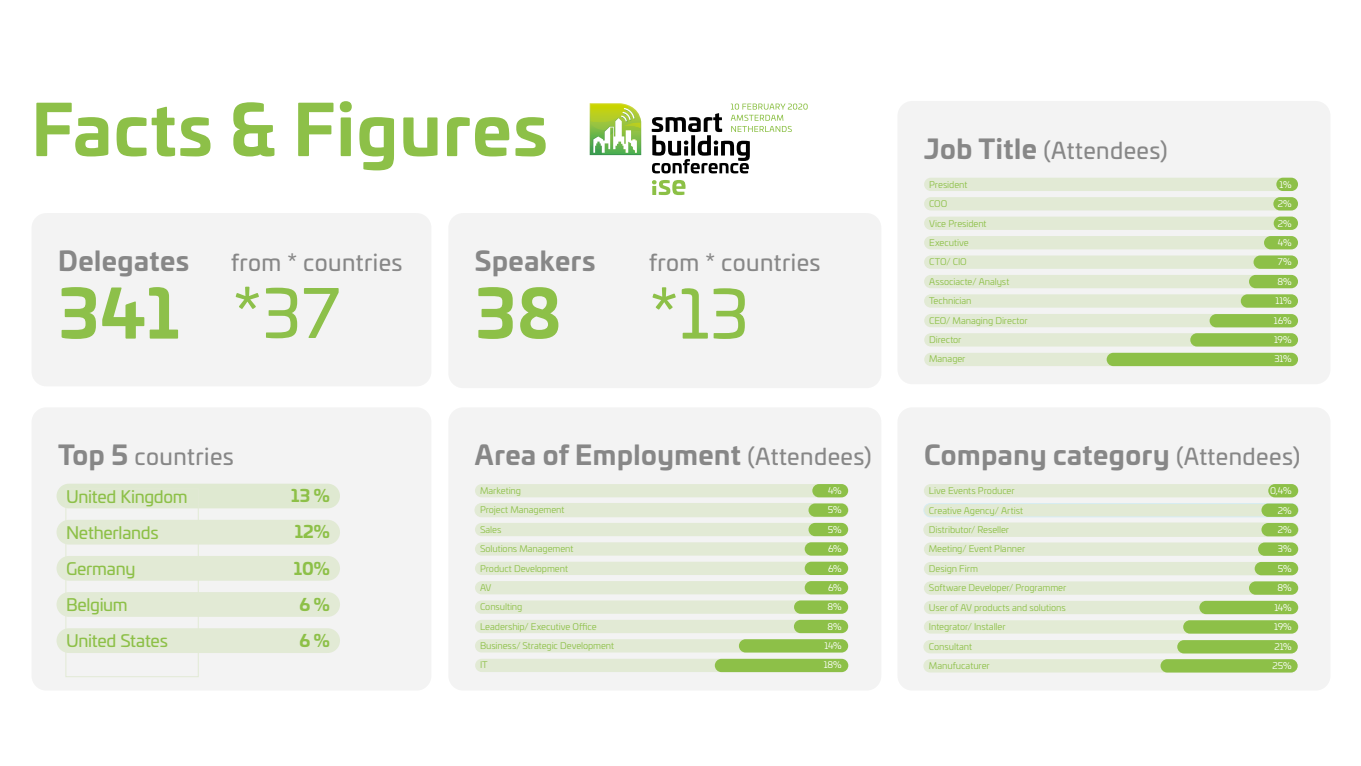
<style>
.page{position:relative;width:1361px;height:766px;background:#fff}
.page>*{position:absolute;margin:0;border:0;box-sizing:border-box;transform-origin:0 0}
.t1{font:700 69px "Univia Pro";letter-spacing:.02em;color:#8dc048}
.t2{font:700 66px "Univia Pro";color:#8dc04a}
.t3{font:66px "Univia Pro";color:#8dc04a}
.t4{font:66px "Univia Pro";color:#8dc048}
.t5{font:700 66px "Univia Pro";color:#8dc048}
.t6{font:700 26.49px "Univia Pro";letter-spacing:.02em;color:#878787}
.t7{font:22.8px "Univia Pro";letter-spacing:.02em;color:#878787}
.t8{font:16.89px/36.1px "Univia Pro";letter-spacing:-.015em;color:#8dc048}
.t9{font:700 16.89px/36.1px "Univia Pro";color:#8dc048;text-align:center}
.t10{font:9.09px/19.4px "Univia Pro";letter-spacing:-.01em;color:#8dc048}
.t11{font:9.09px/19.4px "Univia Pro";letter-spacing:-.005em;color:#fff;text-align:right}
.s1{font-weight:700;font-size:26.49px}
.s2{font-weight:400;font-size:22.8px}
</style>
<div class="page">
<div style="left:31px;top:213px;width:400px;height:173px;background:#f3f3f3;border-radius:15px"></div>
<div style="left:448px;top:213px;width:433px;height:175px;background:#f3f3f3;border-radius:15px"></div>
<div style="left:31px;top:407px;width:400px;height:283px;background:#f3f3f3;border-radius:15px"></div>
<div style="left:57px;top:483px;width:283px;height:25px;background:#dfe9d1;border-radius:12px"></div>
<div style="left:57px;top:519px;width:283px;height:25px;background:#e2ead5;border-radius:12px"></div>
<div style="left:57px;top:555px;width:283px;height:25px;background:#e2ead5;border-radius:12px"></div>
<div style="left:57px;top:592px;width:283px;height:24px;background:#e2ead5;border-radius:12px"></div>
<div style="left:57px;top:628px;width:283px;height:24px;background:#e2ead5;border-radius:12px"></div>
<div style="left:897px;top:407px;width:433px;height:283px;background:#f3f3f3;border-radius:15px"></div>
<div style="left:924px;top:484px;width:374px;height:13px;background:#e2ead5;border-radius:7px"></div>
<div style="left:924px;top:503px;width:374px;height:13px;background:#e2ead5;border-radius:7px"></div>
<div style="left:923px;top:503px;width:375px;height:14px;border:1px solid #d6ecf3;border-radius:7px"></div>
<div style="left:924px;top:523px;width:374px;height:13px;background:#e2ead5;border-radius:7px"></div>
<div style="left:923px;top:522px;width:375px;height:14px;border:1px solid #e2ead5;border-radius:7px"></div>
<div style="left:924px;top:542px;width:374px;height:13px;background:#e2ead5;border-radius:7px"></div>
<div style="left:923px;top:640px;width:374px;height:13px;background:#e3ebd5;border-radius:7px"></div>
<div style="left:924px;top:561px;width:374px;height:14px;background:#e2ead5;border-radius:7px"></div>
<div style="left:924px;top:581px;width:374px;height:13px;background:#e2ead5;border-radius:7px"></div>
<div style="left:924px;top:600px;width:374px;height:14px;background:#e2ead5;border-radius:7px"></div>
<div style="left:924px;top:620px;width:374px;height:13px;background:#e3ebd5;border-radius:7px"></div>
<div style="left:923px;top:659px;width:374px;height:13px;background:#e3ebd5;border-radius:7px"></div>
<div style="left:1268px;top:484px;width:30px;height:13px;background:#8dc048;border-radius:7px"></div>
<div style="left:1261px;top:503px;width:37px;height:13px;background:#8dc048;border-radius:7px"></div>
<div style="left:1261px;top:523px;width:37px;height:13px;background:#8dc048;border-radius:7px"></div>
<div style="left:1258px;top:542px;width:40px;height:13px;background:#8dc048;border-radius:7px"></div>
<div style="left:1254px;top:561px;width:44px;height:14px;background:#8dc048;border-radius:7px"></div>
<div style="left:1249px;top:581px;width:49px;height:13px;background:#8dc048;border-radius:7px"></div>
<div style="left:1199px;top:600px;width:99px;height:14px;background:#8dc048;border-radius:7px"></div>
<div style="left:1183px;top:620px;width:115px;height:13px;background:#8dc048;border-radius:7px"></div>
<div style="left:1160px;top:659px;width:137px;height:13px;background:#8dc048;border-radius:7px"></div>
<div style="left:1177px;top:640px;width:120px;height:13px;background:#8dc048;border-radius:7px"></div>
<div style="left:897px;top:101px;width:433px;height:283px;background:#f3f3f3;border-radius:15px"></div>
<div style="left:924px;top:353px;width:374px;height:13px;background:#e2ead5;border-radius:7px"></div>
<div style="left:924px;top:178px;width:374px;height:13px;background:#e2ead5;border-radius:7px"></div>
<div style="left:1106px;top:353px;width:192px;height:13px;background:#8dc048;border-radius:7px"></div>
<div style="left:924px;top:197px;width:374px;height:13px;background:#e2ead5;border-radius:7px"></div>
<div style="left:924px;top:216px;width:374px;height:14px;background:#e2ead5;border-radius:7px"></div>
<div style="left:924px;top:236px;width:374px;height:13px;background:#e2ead5;border-radius:7px"></div>
<div style="left:924px;top:255px;width:374px;height:14px;background:#e2ead5;border-radius:7px"></div>
<div style="left:924px;top:275px;width:374px;height:13px;background:#e2ead5;border-radius:7px"></div>
<div style="left:924px;top:294px;width:374px;height:13px;background:#e2ead5;border-radius:7px"></div>
<div style="left:1276px;top:178px;width:22px;height:13px;background:#8dc048;border-radius:7px"></div>
<div style="left:1273px;top:197px;width:25px;height:13px;background:#8dc048;border-radius:7px"></div>
<div style="left:924px;top:314px;width:374px;height:13px;background:#e2ead5;border-radius:7px"></div>
<div style="left:1273px;top:216px;width:25px;height:14px;background:#8dc048;border-radius:7px"></div>
<div style="left:1264px;top:236px;width:34px;height:13px;background:#8dc048;border-radius:7px"></div>
<div style="left:924px;top:333px;width:374px;height:13px;background:#e2ead5;border-radius:7px"></div>
<div style="left:1253px;top:255px;width:45px;height:14px;background:#8dc048;border-radius:7px"></div>
<div style="left:1249px;top:275px;width:49px;height:13px;background:#8dc048;border-radius:7px"></div>
<div style="left:1240px;top:294px;width:58px;height:13px;background:#8dc048;border-radius:7px"></div>
<div style="left:1190px;top:333px;width:108px;height:13px;background:#8dc048;border-radius:7px"></div>
<div style="left:1209px;top:314px;width:89px;height:13px;background:#8dc048;border-radius:7px"></div>
<div style="left:448px;top:407px;width:433px;height:283px;background:#f3f3f3;border-radius:15px"></div>
<div style="left:475px;top:484px;width:373px;height:13px;background:#e2ead5;border-radius:7px"></div>
<div style="left:475px;top:503px;width:373px;height:13px;background:#e2ead5;border-radius:7px"></div>
<div style="left:475px;top:503px;width:373px;height:13px;border:1px solid #e2ead5;border-radius:7px"></div>
<div style="left:475px;top:522px;width:373px;height:14px;background:#e2ead5;border-radius:7px"></div>
<div style="left:475px;top:542px;width:373px;height:13px;background:#e2ead5;border-radius:7px"></div>
<div style="left:475px;top:561px;width:373px;height:14px;background:#e2ead5;border-radius:7px"></div>
<div style="left:475px;top:581px;width:373px;height:13px;background:#e2ead5;border-radius:7px"></div>
<div style="left:475px;top:600px;width:373px;height:13px;background:#e2ead5;border-radius:7px"></div>
<div style="left:475px;top:619px;width:373px;height:14px;background:#e2ead5;border-radius:7px"></div>
<div style="left:812px;top:484px;width:36px;height:13px;background:#8dc048;border-radius:7px"></div>
<div style="left:808px;top:503px;width:40px;height:13px;background:#8dc048;border-radius:7px"></div>
<div style="left:808px;top:522px;width:40px;height:14px;background:#8dc048;border-radius:7px"></div>
<div style="left:475px;top:658px;width:373px;height:14px;background:#e2ead5;border-radius:7px"></div>
<div style="left:715px;top:658px;width:133px;height:14px;background:#8dc048;border-radius:7px"></div>
<div style="left:804px;top:542px;width:44px;height:13px;background:#8dc048;border-radius:7px"></div>
<div style="left:804px;top:561px;width:44px;height:14px;background:#8dc048;border-radius:7px"></div>
<div style="left:804px;top:581px;width:44px;height:13px;background:#8dc048;border-radius:7px"></div>
<div style="left:794px;top:600px;width:54px;height:13px;background:#8dc048;border-radius:7px"></div>
<div style="left:794px;top:619px;width:54px;height:14px;background:#8dc048;border-radius:7px"></div>
<div style="left:475px;top:639px;width:373px;height:13px;background:#e2ead5;border-radius:7px"></div>
<div style="left:739px;top:639px;width:109px;height:13px;background:#8dc048;border-radius:7px"></div>
<svg style="left:652px;top:180px;width:33px;height:15px"></svg>
<svg style="left:590px;top:103px;width:51px;height:52px"></svg>
<svg style="left:652px;top:103px;width:155px;height:70px"></svg>
<h1 class="t1" style="left:31px;top:75px;width:518px">Facts &amp; Figures</h1>
<h3 class="t6" style="left:58px;top:240px;width:133px">Delegates</h3>
<h3 class="t7" style="left:231px;top:245px;width:173px">from * countries</h3>
<h2 class="t3" style="left:233px;top:264px;width:108px">*37</h2>
<h2 class="t5" style="left:475px;top:261px;width:87px">38</h2>
<h3 class="t6" style="left:475px;top:240px;width:122px">Speakers</h3>
<h3 class="t7" style="left:649px;top:245px;width:173px">from * countries</h3>
<h2 class="t4" style="left:650px;top:264px;width:100px">*13</h2>
<h2 class="t2" style="left:59px;top:261px;width:122px">341</h2>
<h3 class="t7" style="left:58px;top:439px;width:177px"><span class="s1">Top 5</span> countries</h3>
<h3 class="t8" style="left:66px;top:477px;width:123px">United Kingdom<br>Netherlands<br>Germany<br>Belgium<br>United States</h3>
<h3 class="t9" style="left:291px;top:476px;width:40px">13 %<br>12%<br>10%<br>6 %<br>6 %</h3>
<h3 class="t6" style="left:475px;top:434px;width:398px">Area of Employment <span class="s2">(Attendees)</span></h3>
<p class="t10" style="left:480px;top:480px;width:136px">Marketing<br>Project Management<br>Sales<br>Solutions Management<br>Product Development<br>AV<br>Consulting<br>Leadership/ Executive Office<br>Business/ Strategic Development<br>IT</p>
<p class="t11" style="left:823px;top:480px;width:20px;text-align:center">4%<br>5%<br>5%<br>6%<br>6%<br>6%<br>8%<br>8%<br>14%<br>18%</p>
<h3 class="t7" style="left:924px;top:133px;width:245px"><span class="s1">Job Title</span> (Attendees)</h3>
<p class="t10" style="left:929px;top:174px;width:100px">President<br>COO<br>Vice President<br>Executive<br>CTO/ CIO<br>Associacte/ Analyst<br>Technician<br>CEO/ Managing Director<br>Director<br>Manager</p>
<p class="t11" style="left:1274px;top:174px;width:19px">1%<br>2%<br>2%<br>4%<br>7%<br>8%<br>11%<br>16%<br>19%<br>31%</p>
<h3 class="t6" style="left:924px;top:434px;width:378px">Company category <span class="s2">(Attendees)</span></h3>
<p class="t10" style="left:929px;top:480px;width:139px">Live Events Producer<br>Creative Agency/ Artist<br>Distributor/ Reseller<br>Meeting/ Event Planner<br>Design Firm<br>Software Developer/ Programmer<br>User of AV products and solutions<br>Integrator/ Installer<br>Consultant<br>Manufucaturer</p>
<p class="t11" style="left:1270px;top:480px;width:23px">0,4%<br>2%<br>2%<br>3%<br>5%<br>8%<br>14%<br>19%<br>21%<br>25%</p>
</div>
